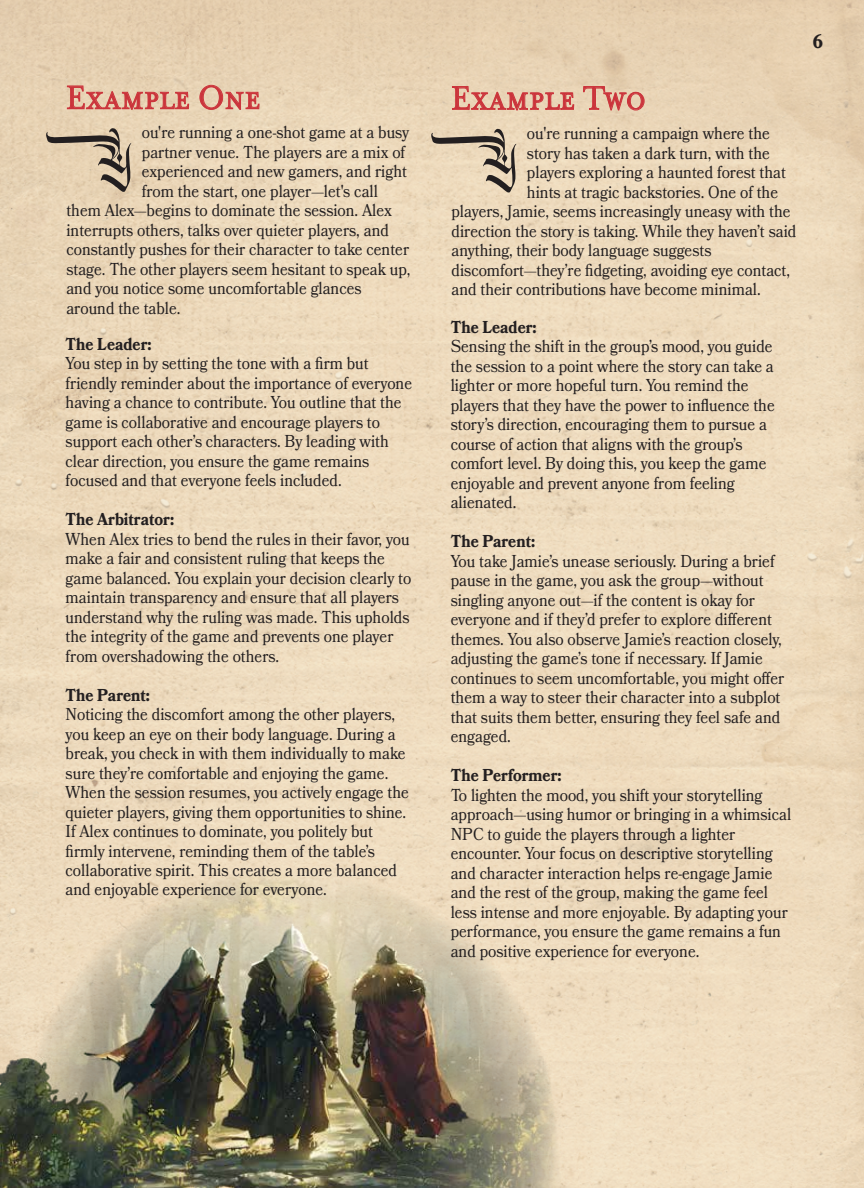
<style>
.page{position:relative;width:864px;height:1188px;background:#fff}
.page>*{position:absolute;margin:0;border:0;box-sizing:border-box;transform-origin:0 0}
.t1{font:67.65px "Blackside Personal Use";color:#231f20;scale:.89 1}
.t2{font:37.95px "Mrs Eaves Small Caps OT";color:#cb333b;scale:.9 1}
.t3{font:700 19.65px "Bookmania";color:#231f20;scale:.89 1}
.t4{font:17.25px/19.5px "Bookmania";color:#231f20;scale:.89 1}
.t5{font:700 17.25px "Bookmania";color:#231f20;scale:.89 1}
</style>
<div class="page">
<div style="left:0;top:0;width:864px;height:1188px;background:linear-gradient(to bottom,#e9d4b6,#f0dec1)"></div>
<img style="left:0;top:806px;width:574px;height:382px">
<svg style="left:67px;top:86px;width:122px;height:24px"></svg>
<svg style="left:200px;top:85px;width:59px;height:25px"></svg>
<svg style="left:452px;top:86px;width:122px;height:24px"></svg>
<svg style="left:583px;top:86px;width:61px;height:24px"></svg>
<h2 class="t2" style="left:66px;top:77px;width:218px">Example One</h2>
<p class="t4" style="left:142px;top:123px;width:302px">ou're running a one-shot game at a busy</p>
<p class="t4" style="left:142px;top:142px;width:297px">partner venue. The players are a mix of</p>
<p class="t4" style="left:142px;top:162px;width:299px">experienced and new gamers, and right</p>
<p class="t4" style="left:142px;top:181px;width:267px">from the start, one player—let's call</p>
<p class="t4" style="left:66px;top:201px;width:367px">them Alex—begins to dominate the session. Alex</p>
<p class="t4" style="left:66px;top:220px;width:364px">interrupts others, talks over quieter players, and</p>
<p class="t4" style="left:66px;top:240px;width:387px">constantly pushes for their character to take center</p>
<p class="t4" style="left:66px;top:259px;width:388px">stage. The other players seem hesitant to speak up,</p>
<p class="t4" style="left:66px;top:279px;width:333px">and you notice some uncomfortable glances</p>
<p class="t4" style="left:66px;top:298px;width:130px">around the table.</p>
<h1 class="t1" style="left:47px;top:111px;width:97px">Y</h1>
<p class="t5" style="left:66px;top:334px;width:98px">The Leader:</p>
<p class="t4" style="left:66px;top:353px;width:391px">You step in by setting the tone with a firm but friendly reminder about the importance of everyone having a chance to contribute. You outline that the game is collaborative and encourage players to support each other’s characters. By leading with clear direction, you ensure the game remains focused and that everyone feels included.</p>
<p class="t5" style="left:66px;top:509px;width:123px">The Arbitrator:</p>
<p class="t4" style="left:66px;top:529px;width:390px">When Alex tries to bend the rules in their favor, you make a fair and consistent ruling that keeps the game balanced. You explain your decision clearly to maintain transparency and ensure that all players understand why the ruling was made. This upholds the integrity of the game and prevents one player from overshadowing the others.</p>
<p class="t5" style="left:66px;top:685px;width:96px">The Parent:</p>
<p class="t4" style="left:66px;top:704px;width:387px">Noticing the discomfort among the other players, you keep an eye on their body language. During a break, you check in with them individually to make sure they’re comfortable and enjoying the game.<br>When the session resumes, you actively engage the quieter players, giving them opportunities to shine.<br>If Alex continues to dominate, you politely but firmly intervene, reminding them of the table’s collaborative spirit. This creates a more balanced and enjoyable experience for everyone.</p>
<h2 class="t2" style="left:451px;top:78px;width:218px">Example Two</h2>
<p class="t4" style="left:527px;top:123px;width:274px">ou're running a campaign where the</p>
<p class="t4" style="left:527px;top:143px;width:274px">story has taken a dark turn, with the</p>
<p class="t4" style="left:527px;top:162px;width:293px">players exploring a haunted forest that</p>
<p class="t4" style="left:527px;top:182px;width:284px">hints at tragic backstories. One of the</p>
<p class="t4" style="left:451px;top:201px;width:382px">players, Jamie, seems increasingly uneasy with the</p>
<p class="t4" style="left:451px;top:221px;width:389px">direction the story is taking. While they haven’t said</p>
<p class="t4" style="left:451px;top:240px;width:294px">anything, their body language suggests</p>
<p class="t4" style="left:451px;top:260px;width:382px">discomfort—they’re fidgeting, avoiding eye contact,</p>
<p class="t4" style="left:451px;top:279px;width:349px">and their contributions have become minimal.</p>
<h1 class="t1" style="left:432px;top:112px;width:97px">Y</h1>
<p class="t5" style="left:451px;top:317px;width:98px">The Leader:</p>
<p class="t4" style="left:451px;top:337px;width:366px">Sensing the shift in the group’s mood, you guide the session to a point where the story can take a lighter or more hopeful turn. You remind the players that they have the power to influence the story’s direction, encouraging them to pursue a course of action that aligns with the group’s comfort level. By doing this, you keep the game enjoyable and prevent anyone from feeling alienated.</p>
<p class="t5" style="left:451px;top:531px;width:96px">The Parent:</p>
<p class="t4" style="left:451px;top:551px;width:376px">You take Jamie’s unease seriously. During a brief pause in the game, you ask the group—without singling anyone out—if the content is okay for everyone and if they’d prefer to explore different themes. You also observe Jamie’s reaction closely, adjusting the game’s tone if necessary. If Jamie continues to seem uncomfortable, you might offer them a way to steer their character into a subplot that suits them better, ensuring they feel safe and engaged.</p>
<p class="t5" style="left:451px;top:765px;width:126px">The Performer:</p>
<p class="t4" style="left:451px;top:785px;width:384px">To lighten the mood, you shift your storytelling approach—using humor or bringing in a whimsical NPC to guide the players through a lighter encounter. Your focus on descriptive storytelling and character interaction helps re-engage Jamie and the rest of the group, making the game feel less intense and more enjoyable. By adapting your performance, you ensure the game remains a fun and positive experience for everyone.</p>
<p class="t3" style="left:813px;top:30px;width:13px">6</p>
</div>
